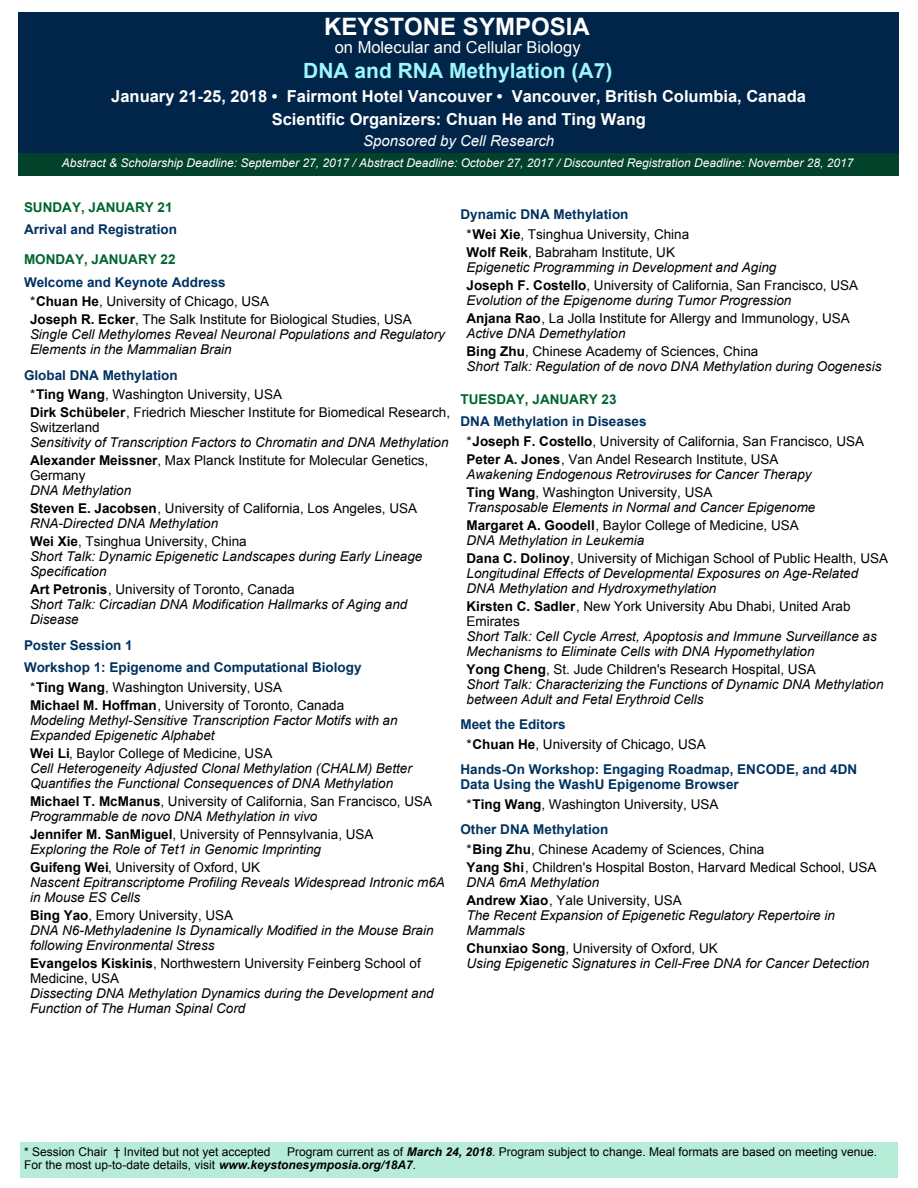
<style>
.page{position:relative;width:918px;height:1188px;background:#fff}
.page>*{position:absolute;margin:0;border:0;box-sizing:border-box;transform-origin:0 0}
.t1{font:700 24px "Arial";color:#fff}
.t2{font:700 21px "Arial";color:#9df7fd}
.t3{font:700 16.5px/22.5px "Arial";color:#fff;text-align:center}
.t4{font:16.5px "Arial";color:#fff}
.t5{font:italic 15px "Arial";color:#fff}
.t6{font:italic 13.5px/15px "Arial";color:#000}
.t7{font:13.5px/15px "Arial";color:#000}
.t8{font:700 13.5px/22.5px "Arial";color:#003260}
.t9{font:700 13.5px "Arial";color:#00652e}
.t10{font:12px/13.5px "Arial";color:#000}
.t11{font:italic 12px "Arial";color:#fff}
.s1{font-weight:700;color:#003260}
.s2{font-weight:700}
.s3{font-weight:700;font-style:normal}
.s4{font-style:normal}
.s5{font-style:italic}
.s6{font-weight:700;font-style:italic}
</style>
<div class="page">
<div style="left:20px;top:1142px;width:877px;height:36px;background:#b7ecd8"></div>
<div style="left:18px;top:12px;width:881px;height:141px;background:#012548"></div>
<div style="left:18px;top:153px;width:881px;height:23px;background:#02412a"></div>
<h1 class="t1" style="left:324px;top:17px;width:267px">KEYSTONE SYMPOSIA</h1>
<p class="t4" style="left:335px;top:40px;width:247px">on Molecular and Cellular Biology</p>
<h2 class="t2" style="left:303px;top:63px;width:311px">DNA and RNA Methylation (A7)</h2>
<p class="t3" style="left:111px;top:86px;width:696px">January 21-25, 2018 • Fairmont Hotel Vancouver • Vancouver, British Columbia, Canada<br>Scientific Organizers: Chuan He and Ting Wang</p>
<p class="t5" style="left:363px;top:135px;width:192px">Sponsored by Cell Research</p>
<p class="t11" style="left:62px;top:158px;width:793px">Abstract &amp; Scholarship Deadline: September 27, 2017 / Abstract Deadline: October 27, 2017 / Discounted Registration Deadline: November 28, 2017</p>
<p class="t9" style="left:24px;top:202px;width:150px">SUNDAY, JANUARY 21</p>
<p class="t8" style="left:24px;top:219px;width:155px">Arrival and Registration</p>
<p class="t9" style="left:24px;top:254px;width:153px">MONDAY, JANUARY 22</p>
<p class="t7" style="left:30px;top:273px;width:241px;line-height:19.5px;text-indent:-6px"><span class="s1">Welcome and Keynote Address </span>*<span class="s2">Chuan He</span>, University of Chicago, USA</p>
<p class="t6" style="left:30px;top:313px;width:416px"><span class="s3">Joseph R. Ecker</span><span class="s4">, The Salk Institute for Biological Studies, USA<br></span>Single Cell Methylomes Reveal Neuronal Populations and Regulatory<br>Elements in the Mammalian Brain</p>
<p class="t7" style="left:30px;top:366px;width:254px;line-height:19.5px;text-indent:-6px"><span class="s1">Global DNA Methylation<br></span>*<span class="s2">Ting Wang</span>, Washington University, USA</p>
<p class="t7" style="left:30px;top:406px;width:422px"><span class="s2">Dirk Schübeler</span>, Friedrich Miescher Institute for Biomedical Research,<br>Switzerland</p>
<p class="t6" style="left:30px;top:434px;width:420px;line-height:18px">Sensitivity of Transcription Factors to Chromatin and DNA Methylation<br><span class="s3">Alexander Meissner</span><span class="s4">, Max Planck Institute for Molecular Genetics,</span></p>
<p class="t7" style="left:30px;top:469px;width:57px">Germany</p>
<p class="t7" style="left:30px;top:483px;width:389px;line-height:18px"><span class="s5">DNA Methylation<br></span><span class="s2">Steven E. Jacobsen</span>, University of California, Los Angeles, USA</p>
<p class="t6" style="left:30px;top:515px;width:218px;line-height:18px">RNA-Directed DNA Methylation<br><span class="s3">Wei Xie</span><span class="s4">, Tsinghua University, China</span></p>
<p class="t6" style="left:30px;top:550px;width:394px">Short Talk: Dynamic Epigenetic Landscapes during Early Lineage<br>Specification</p>
<p class="t6" style="left:30px;top:583px;width:379px"><span class="s3">Art Petronis</span><span class="s4">, University of Toronto, Canada<br></span>Short Talk: Circadian DNA Modification Hallmarks of Aging and<br>Disease</p>
<p class="t8" style="left:24px;top:635px;width:339px">Poster Session 1<br>Workshop 1: Epigenome and Computational Biology</p>
<p class="t7" style="left:30px;top:679px;width:316px;line-height:18px">*<span class="s2">Ting Wang</span>, Washington University, USA<br><span class="s2">Michael M. Hoffman</span>, University of Toronto, Canada</p>
<p class="t6" style="left:30px;top:713px;width:369px">Modeling Methyl-Sensitive Transcription Factor Motifs with an<br>Expanded Epigenetic Alphabet</p>
<p class="t6" style="left:30px;top:746px;width:383px"><span class="s3">Wei Li</span><span class="s4">, Baylor College of Medicine, USA<br></span>Cell Heterogeneity Adjusted Clonal Methylation (CHALM) Better<br>Quantifies the Functional Consequences of DNA Methylation</p>
<p class="t7" style="left:30px;top:795px;width:404px"><span class="s2">Michael T. McManus</span>, University of California, San Francisco, USA<br><span class="s5">Programmable de novo DNA Methylation in vivo</span></p>
<p class="t6" style="left:30px;top:827px;width:345px"><span class="s3">Jennifer M. SanMiguel</span><span class="s4">, University of Pennsylvania, USA<br></span>Exploring the Role of Tet1 in Genomic Imprinting</p>
<p class="t6" style="left:30px;top:860px;width:416px"><span class="s3">Guifeng Wei</span><span class="s4">, University of Oxford, UK<br></span>Nascent Epitranscriptome Profiling Reveals Widespread Intronic m6A in Mouse ES Cells</p>
<p class="t6" style="left:30px;top:908px;width:405px"><span class="s3">Bing Yao</span><span class="s4">, Emory University, USA<br></span>DNA N6-Methyladenine Is Dynamically Modified in the Mouse Brain following Environmental Stress</p>
<p class="t7" style="left:30px;top:957px;width:392px"><span class="s2">Evangelos Kiskinis</span>, Northwestern University Feinberg School of<br>Medicine, USA</p>
<p class="t6" style="left:30px;top:986px;width:405px">Dissecting DNA Methylation Dynamics during the Development and<br>Function of The Human Spinal Cord</p>
<p class="t7" style="left:466px;top:206px;width:224px;line-height:19.5px;text-indent:-6px"><span class="s1">Dynamic DNA Methylation<br></span>*<span class="s2">Wei Xie</span>, Tsinghua University, China</p>
<p class="t6" style="left:466px;top:245px;width:311px"><span class="s3">Wolf Reik</span><span class="s4">, Babraham Institute, UK<br></span>Epigenetic Programming in Development and Aging</p>
<p class="t6" style="left:466px;top:278px;width:393px"><span class="s3">Joseph F. Costello</span><span class="s4">, University of California, San Francisco, USA<br></span>Evolution of the Epigenome during Tumor Progression</p>
<p class="t7" style="left:466px;top:312px;width:385px"><span class="s2">Anjana Rao</span>, La Jolla Institute for Allergy and Immunology, USA<br><span class="s5">Active DNA Demethylation</span></p>
<p class="t6" style="left:466px;top:344px;width:416px"><span class="s3">Bing Zhu</span><span class="s4">, Chinese Academy of Sciences, China<br></span>Short Talk: Regulation of de novo DNA Methylation during Oogenesis</p>
<p class="t9" style="left:460px;top:394px;width:158px">TUESDAY, JANUARY 23</p>
<p class="t7" style="left:466px;top:413px;width:399px;line-height:19.5px;text-indent:-6px"><span class="s1">DNA Methylation in Diseases<br></span>*<span class="s2">Joseph F. Costello</span>, University of California, San Francisco, USA</p>
<p class="t6" style="left:466px;top:452px;width:347px"><span class="s3">Peter A. Jones</span><span class="s4">, Van Andel Research Institute, USA<br></span>Awakening Endogenous Retroviruses for Cancer Therapy</p>
<p class="t6" style="left:466px;top:485px;width:350px"><span class="s3">Ting Wang</span><span class="s4">, Washington University, USA<br></span>Transposable Elements in Normal and Cancer Epigenome</p>
<p class="t7" style="left:466px;top:519px;width:334px"><span class="s2">Margaret A. Goodell</span>, Baylor College of Medicine, USA<br><span class="s5">DNA Methylation in Leukemia</span></p>
<p class="t6" style="left:466px;top:551px;width:423px"><span class="s3">Dana C. Dolinoy</span><span class="s4">, University of Michigan School of Public Health, USA<br></span>Longitudinal Effects of Developmental Exposures on Age-Related<br>DNA Methylation and Hydroxymethylation</p>
<p class="t7" style="left:466px;top:600px;width:386px"><span class="s2">Kirsten C. Sadler</span>, New York University Abu Dhabi, United Arab<br>Emirates</p>
<p class="t6" style="left:466px;top:629px;width:412px">Short Talk: Cell Cycle Arrest, Apoptosis and Immune Surveillance as<br>Mechanisms to Eliminate Cells with DNA Hypomethylation</p>
<p class="t6" style="left:466px;top:662px;width:419px"><span class="s3">Yong Cheng</span><span class="s4">, St. Jude Children's Research Hospital, USA<br></span>Short Talk: Characterizing the Functions of Dynamic DNA Methylation between Adult and Fetal Erythroid Cells</p>
<p class="t7" style="left:466px;top:716px;width:241px;line-height:19.5px;text-indent:-6px"><span class="s1">Meet the Editors<br></span>*<span class="s2">Chuan He</span>, University of Chicago, USA</p>
<p class="t8" style="left:460px;top:763px;width:398px;line-height:15px">Hands-On Workshop: Engaging Roadmap, ENCODE, and 4DN<br>Data Using the WashU Epigenome Browser</p>
<p class="t7" style="left:460px;top:792px;width:260px;line-height:25.5px;text-indent:6px">*<span class="s2">Ting Wang</span>, Washington University, USA<br><span class="s1">Other DNA Methylation</span></p>
<p class="t7" style="left:466px;top:841px;width:411px;line-height:18px">*<span class="s2">Bing Zhu</span>, Chinese Academy of Sciences, China<br><span class="s2">Yang Shi</span>, Children's Hospital Boston, Harvard Medical School, USA</p>
<p class="t7" style="left:466px;top:874px;width:217px;line-height:18px"><span class="s5">DNA 6mA Methylation<br></span><span class="s2">Andrew Xiao</span>, Yale University, USA</p>
<p class="t6" style="left:466px;top:908px;width:370px">The Recent Expansion of Epigenetic Regulatory Repertoire in<br>Mammals</p>
<p class="t6" style="left:466px;top:941px;width:404px"><span class="s3">Chunxiao Song</span><span class="s4">, University of Oxford, UK<br></span>Using Epigenetic Signatures in Cell-Free DNA for Cancer Detection</p>
<p class="t10" style="left:24px;top:1146px;width:248px">* Session Chair † Invited but not yet accepted</p>
<p class="t10" style="left:24px;top:1146px;width:854px;text-indent:263px">Program current as of <span class="s6">March 24, 2018</span>. Program subject to change. Meal formats are based on meeting venue.<br>For the most up-to-date details, visit <span class="s6">www.keystonesymposia.org/18A7</span>.</p>
</div>
